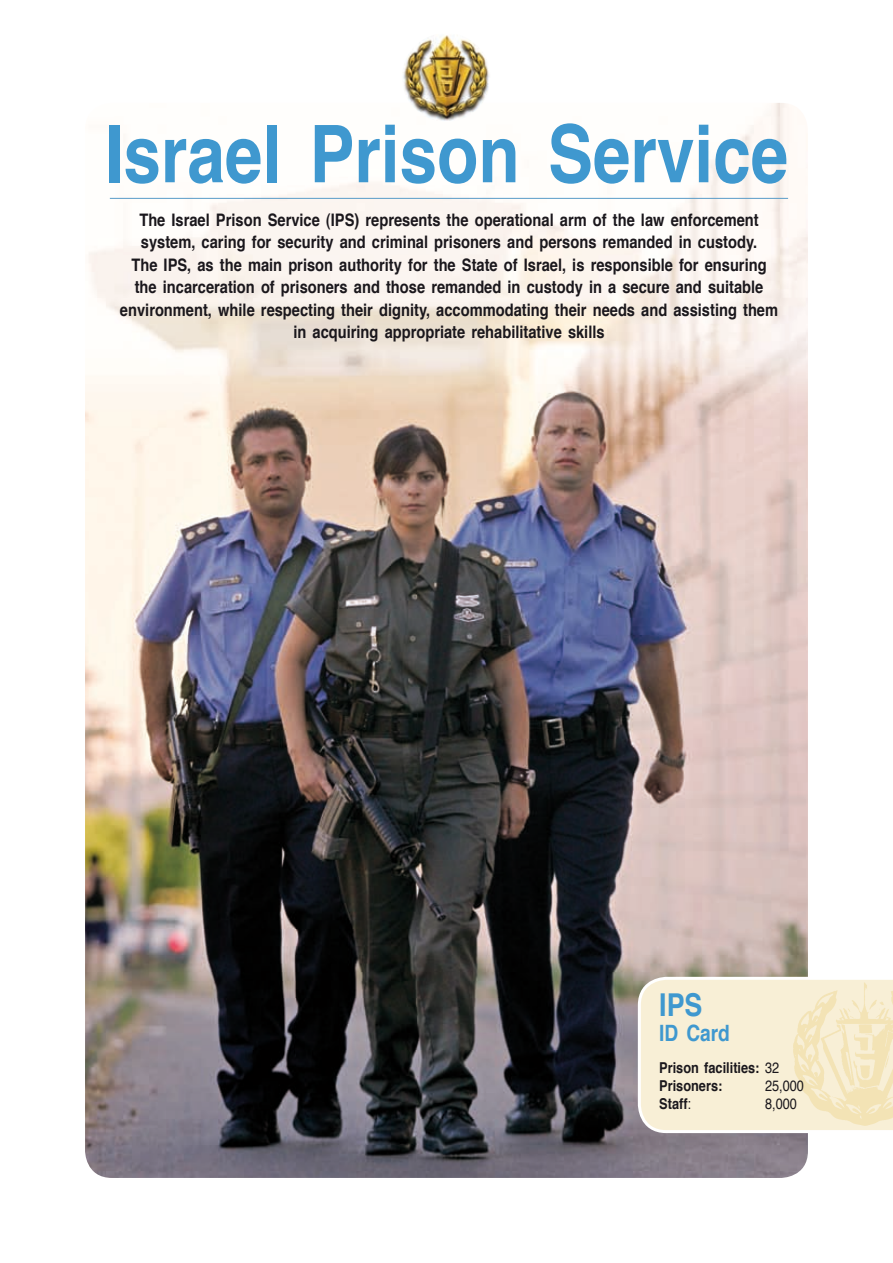
<style>
.page{position:relative;width:893px;height:1263px;background:#fff}
.page>*{position:absolute;margin:0;border:0;box-sizing:border-box;transform-origin:0 0}
.t1{font:700 79.5px "Helvetica";color:#3f98cf;scale:.85 1}
.t2{font:700 31.5px "Helvetica";color:#3f98cf;scale:.85 1}
.t3{font:700 22.5px "Helvetica";color:#3f98cf;scale:.85 1}
.t4{font:700 17.25px/22.5px "Helvetica";color:#1a171c;text-align:center;scale:.85 1}
.t5{font:700 15px/18px "Helvetica";color:#1a171c;scale:.85 1}
.t6{font:15px "Helvetica";color:#1a171c;scale:.85 1}
.s1{font-weight:400}
</style>
<div class="page">
<img style="left:85px;top:103px;width:723px;height:1075px;border-radius:27px">
<svg style="left:638px;top:977px;width:170px;height:156px;background:#f6edd7"></svg>
<img style="left:768px;top:978px;width:125px;height:163px">
<img style="left:402px;top:33px;width:89px;height:89px;border-radius:50%">
<hr style="left:110px;top:198px;width:678px;height:1px;background:#589bc8">
<h1 class="t1" style="left:105px;top:83px;width:806px">Israel Prison Service</h1>
<p class="t4" style="left:120px;top:208px;width:776px">The Israel Prison Service (IPS) represents the operational arm of the law enforcement system, caring for security and criminal prisoners and persons remanded in custody.<br>The IPS, as the main prison authority for the State of Israel, is responsible for ensuring the incarceration of prisoners and those remanded in custody in a secure and suitable environment, while respecting their dignity, accommodating their needs and assisting them in acquiring appropriate rehabilitative skills</p>
<h2 class="t2" style="left:659px;top:976px;width:52px">IPS</h2>
<h3 class="t3" style="left:659px;top:1013px;width:85px">ID Card</h3>
<p class="t5" style="left:659px;top:1057px;width:143px">Prison facilities: <span class="s1">32<br></span>Prisoners:</p>
<p class="t6" style="left:765px;top:1072px;width:47px">25,000</p>
<p class="t5" style="left:659px;top:1093px;width:39px">Staff<span class="s1">:</span></p>
<p class="t6" style="left:765px;top:1090px;width:39px">8,000</p>
</div>
